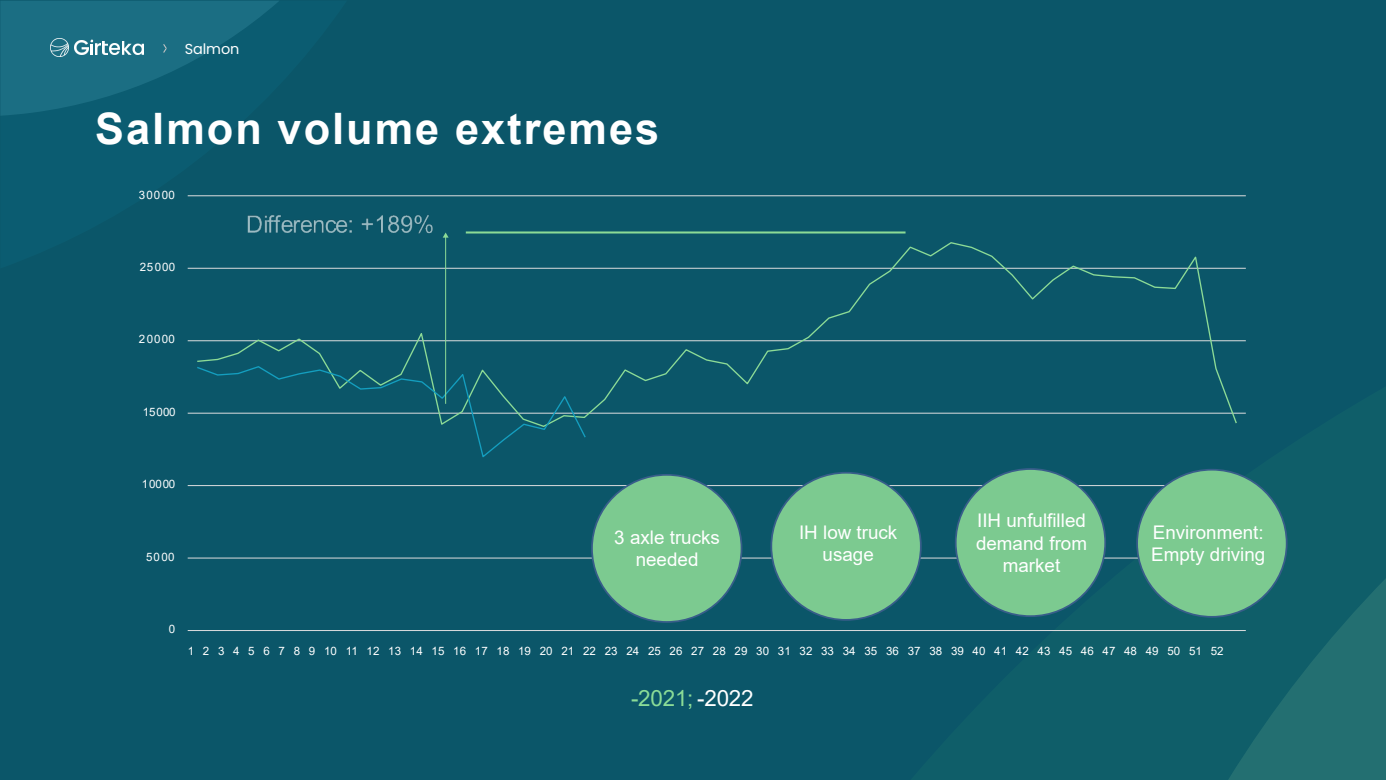
<style>
.page{position:relative;width:1386px;height:780px;background:#fff}
.page>*{position:absolute;margin:0;border:0;box-sizing:border-box;transform-origin:0 0}
.t1{font:700 43.31px "Arial";letter-spacing:.045em;color:#fff}
.t2{font:22.31px "Arial";letter-spacing:-.01em;color:#8bdc97}
.t3{font:18.81px/22.6px "Arial";color:#fff;text-align:center}
.t4{font:14.44px "Poppins";letter-spacing:-.005em;color:#fff}
.t5{font:11.55px "Arial";letter-spacing:.005em;color:#fff}
.s1{color:#fff}
</style>
<div class="page">
<div style="left:1px;top:1px;width:1384px;height:778px;background:#0b5669"></div>
<svg style="left:910px;top:412px;width:378px;height:220px"></svg>
<svg style="left:1227px;top:577px;width:158px;height:202px"></svg>
<hr style="left:188px;top:195px;width:1057px;height:1px;background:#dcddde">
<hr style="left:188px;top:268px;width:1057px;height:1px;background:#dcddde">
<hr style="left:188px;top:340px;width:1057px;height:1px;background:#dcddde">
<hr style="left:188px;top:413px;width:1057px;height:1px;background:#dcddde">
<svg style="left:196px;top:242px;width:1041px;height:185px"></svg>
<svg style="left:195px;top:365px;width:392px;height:93px"></svg>
<hr style="left:188px;top:485px;width:1057px;height:1px;background:#dcddde">
<hr style="left:188px;top:557px;width:1057px;height:1px;background:#dcddde">
<hr style="left:188px;top:630px;width:1057px;height:1px;background:#dcddde">
<hr style="left:445px;top:237px;width:1px;height:166px;background:#8cdb96">
<img style="left:232px;top:215px;width:216px;height:36px">
<hr style="left:466px;top:231px;width:439px;height:2px;background:#8cdb96">
<svg style="left:0;top:1px;width:279px;height:115px"></svg>
<img style="left:122px;top:41px;width:22px;height:14px">
<img style="left:74px;top:41px;width:14px;height:14px">
<img style="left:51px;top:39px;width:18px;height:18px">
<div style="left:771px;top:472px;width:149px;height:147px;background:#7cca90;border-radius:50%"></div>
<div style="left:955px;top:469px;width:150px;height:147px;background:#7cca90;border-radius:50%"></div>
<div style="left:1136px;top:469px;width:150px;height:147px;background:#7cca90;border-radius:50%"></div>
<div style="left:592px;top:474px;width:149px;height:147px;background:#7cca90;border-radius:50%"></div>
<p class="t4" style="left:185px;top:40px;width:56px">Salmon</p>
<h2 class="t1" style="left:95px;top:98px;width:565px">Salmon volume extremes</h2>
<p class="t5" style="left:139px;top:186px;width:38px">30000</p>
<p class="t5" style="left:140px;top:259px;width:37px">25000</p>
<p class="t5" style="left:139px;top:331px;width:38px">20000</p>
<p class="t5" style="left:143px;top:403px;width:34px">15000</p>
<p class="t5" style="left:142px;top:476px;width:35px">10000</p>
<p class="t5" style="left:146px;top:548px;width:30px">5000</p>
<p class="t3" style="left:614px;top:525px;width:107px">3 axle trucks needed</p>
<p class="t3" style="left:799px;top:520px;width:100px">IH low truck usage</p>
<p class="t3" style="left:975px;top:509px;width:112px">IIH unfulfilled demand from market</p>
<p class="t3" style="left:1152px;top:520px;width:112px">Environment:</p>
<p class="t3" style="left:1151px;top:543px;width:116px">Empty driving</p>
<p class="t5" style="left:169px;top:620px;width:8px">0</p>
<p class="t5" style="left:188px;top:642px;width:1037px">1 2 3 4 5 6 7 8 9 10 11 12 13 14 15 16 17 18 19 20 21 22 23 24 25 26 27 28 29 30 31 32 33 34 35 36 37 38 39 40 41 42 43 45 46 47 48 49 50 51 52</p>
<p class="t2" style="left:631px;top:683px;width:124px">-2021; <span class="s1">-2022</span></p>
</div>
